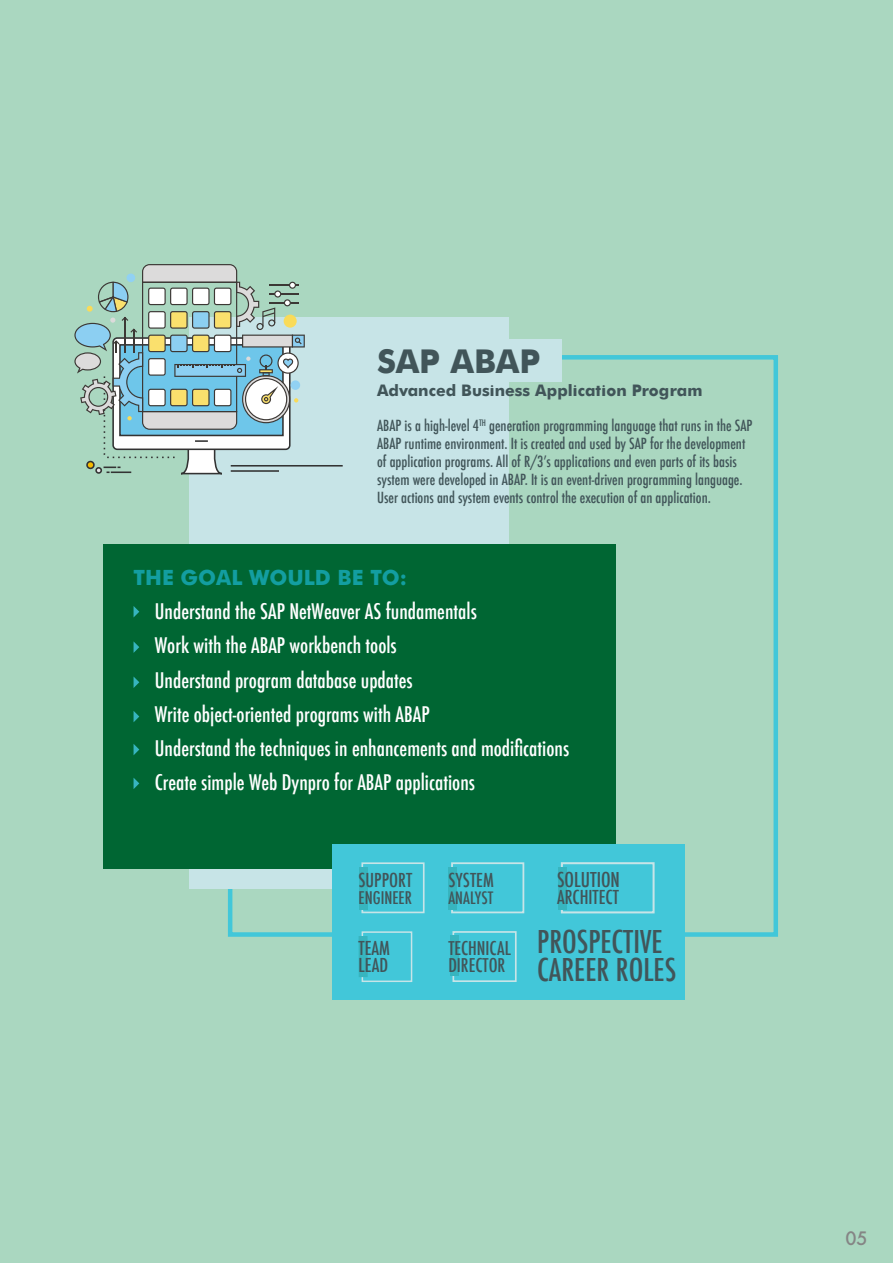
<style>
.page{position:relative;width:893px;height:1263px;background:#aad7c0}
.page>*{position:absolute;margin:0;border:0;box-sizing:border-box;transform-origin:0 0}
.t1{font:700 32.7px "Futura";color:#415559}
.t2{font:500 condensed 30.6px/27.8px "Futura";color:#415559}
.t3{font:500 condensed 21px/34.2px "Futura";color:#fff}
.t4{font:700 21px "Futura";color:#139ea1}
.t5{font:500 condensed 19.95px "Futura";color:#415559}
.t6{font:500 condensed 18.75px/17.1px "Futura";color:#415559}
.t7{font:500 condensed 18.45px/17.1px "Futura";color:#415559}
.t8{font:500 18px "Futura";color:#858585}
.t9{font:500 condensed 17.1px "Futura";color:#415559}
.t10{font:500 condensed 16.65px "Futura";letter-spacing:.005em;color:#415559}
.t11{font:700 15.9px "Futura";color:#415559}
.t12{font:500 condensed 15px/18px "Futura";color:#415559}
</style>
<div class="page">
<div style="left:189px;top:317px;width:320px;height:571px;background:#c7e4e7"></div>
<div style="left:322px;top:339px;width:240px;height:42px;background:#c7e4e7"></div>
<div style="left:104px;top:544px;width:512px;height:324px;background:#063"></div>
<svg style="left:134px;top:606px;width:5px;height:11px"></svg>
<svg style="left:134px;top:642px;width:5px;height:11px"></svg>
<svg style="left:134px;top:677px;width:5px;height:11px"></svg>
<svg style="left:134px;top:711px;width:5px;height:11px"></svg>
<svg style="left:134px;top:744px;width:5px;height:11px"></svg>
<svg style="left:134px;top:778px;width:5px;height:11px"></svg>
<div style="left:332px;top:844px;width:352px;height:155px;background:#42c7d9"></div>
<div style="left:361px;top:862px;width:64px;height:51px;border:2px solid #c7e4e7"></div>
<div style="left:359px;top:867px;width:9px;height:42px;background:#37b5bf"></div>
<div style="left:451px;top:862px;width:73px;height:51px;border:2px solid #c7e4e7"></div>
<div style="left:448px;top:867px;width:9px;height:42px;background:#37b5bf"></div>
<div style="left:561px;top:862px;width:94px;height:51px;border:2px solid #c7e4e7"></div>
<div style="left:558px;top:867px;width:9px;height:42px;background:#37b5bf"></div>
<div style="left:452px;top:931px;width:65px;height:51px;border:2px solid #c7e4e7"></div>
<div style="left:450px;top:936px;width:9px;height:40px;background:#37b5bf"></div>
<div style="left:362px;top:931px;width:50px;height:51px;border:1px solid #c7e4e7"></div>
<div style="left:359px;top:936px;width:9px;height:41px;background:#37b5bf"></div>
<hr style="left:231px;top:465px;width:112px;height:2px;background:#333">
<svg style="left:74px;top:264px;width:231px;height:211px"></svg>
<h1 class="t1" style="left:377px;top:337px;width:165px">SAP ABAP</h1>
<p class="t11" style="left:377px;top:379px;width:327px">Advanced Business Application Program</p>
<p class="t12" style="left:377px;top:416px;width:377px">ABAP is a high-level 4<sup>TH</sup> generation programming language that runs in the SAP ABAP runtime environment. It is created and used by SAP for the development of application programs. All of R/3ʼs applications and even parts of its basis system were developed in ABAP. It is an event-driven programming language.<br>User actions and system events control the execution of an application.</p>
<h3 class="t4" style="left:134px;top:562px;width:275px">THE GOAL WOULD BE TO:</h3>
<p class="t3" style="left:155px;top:594px;width:416px">Understand the SAP NetWeaver AS fundamentals<br>Work with the ABAP workbench tools<br>Understand program database updates<br>Write object-oriented programs with ABAP<br>Understand the techniques in enhancements and modifications Create simple Web Dynpro for ABAP applications</p>
<p class="t6" style="left:359px;top:871px;width:55px">SUPPORT</p>
<p class="t9" style="left:359px;top:887px;width:55px">ENGINEER</p>
<p class="t6" style="left:448px;top:871px;width:47px">SYSTEM</p>
<p class="t10" style="left:448px;top:887px;width:47px">ANALYST</p>
<h3 class="t5" style="left:557px;top:867px;width:64px">SOLUTION</h3>
<p class="t6" style="left:557px;top:889px;width:63px">ARCHITECT</p>
<p class="t6" style="left:359px;top:939px;width:33px">TEAM<br>LEAD</p>
<h2 class="t2" style="left:537px;top:928px;width:140px">PROSPECTIVE<br>CAREER ROLES</h2>
<p class="t7" style="left:448px;top:939px;width:64px">TECHNICAL<br>DIRECTOR</p>
<p class="t8" style="left:845px;top:1226px;width:24px">05</p>
</div>
